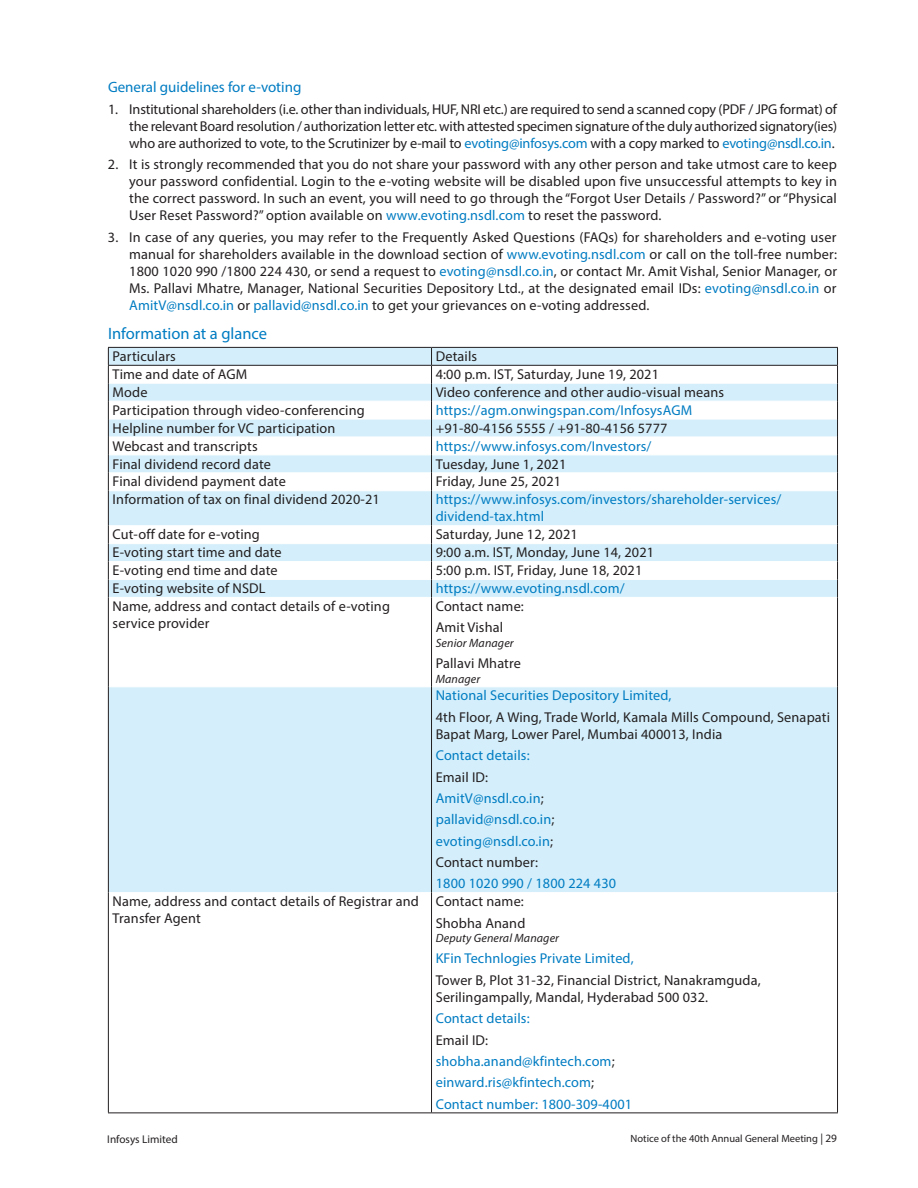
<style>
.page{position:relative;width:918px;height:1188px;background:#fff}
.page>*{position:absolute;margin:0;border:0;box-sizing:border-box;transform-origin:0 0}
.t1{font:16.5px "Myriad Pro";color:#007cc2}
.t2{font:15px "Myriad Pro";color:#007cc2}
.t3{font:14.25px/17.1px "Myriad Pro";letter-spacing:.01em;color:#231f20}
.t4{font:14.25px/21.3px "Myriad Pro";letter-spacing:.01em;color:#007cc2}
.t5{font:italic 12px "Myriad Pro";letter-spacing:.01em;color:#231f20}
.t6{font:11.25px "Myriad Pro";color:#231f20}
.t7{font:10.5px "Myriad Pro";color:#231f20}
.s1{color:#007cc2}
.s2{color:#231f20}
.s3{font-size:11.25px}
</style>
<div class="page">
<svg style="left:109px;top:348px;width:728px;height:544px;fill:#d4effb"></svg>
<hr style="left:108px;top:365px;width:324px;height:1px;background:#231f20">
<hr style="left:432px;top:365px;width:406px;height:1px;background:#231f20">
<hr style="left:109px;top:383px;width:322px;height:1px;background:#fff">
<hr style="left:432px;top:383px;width:405px;height:1px;background:#fff">
<hr style="left:109px;top:401px;width:322px;height:1px;background:#fff">
<hr style="left:432px;top:401px;width:405px;height:1px;background:#fff">
<hr style="left:109px;top:419px;width:322px;height:1px;background:#fff">
<hr style="left:432px;top:419px;width:405px;height:1px;background:#fff">
<hr style="left:109px;top:437px;width:322px;height:1px;background:#fff">
<hr style="left:432px;top:437px;width:405px;height:1px;background:#fff">
<hr style="left:109px;top:455px;width:322px;height:1px;background:#fff">
<hr style="left:432px;top:455px;width:405px;height:1px;background:#fff">
<hr style="left:109px;top:472px;width:322px;height:1px;background:#fff">
<hr style="left:432px;top:472px;width:405px;height:1px;background:#fff">
<hr style="left:109px;top:490px;width:322px;height:1px;background:#fff">
<hr style="left:432px;top:490px;width:405px;height:1px;background:#fff">
<hr style="left:109px;top:525px;width:322px;height:1px;background:#fff">
<hr style="left:432px;top:525px;width:405px;height:1px;background:#fff">
<hr style="left:109px;top:543px;width:322px;height:1px;background:#fff">
<hr style="left:432px;top:543px;width:405px;height:1px;background:#fff">
<hr style="left:109px;top:561px;width:322px;height:1px;background:#fff">
<hr style="left:432px;top:561px;width:405px;height:1px;background:#fff">
<hr style="left:109px;top:579px;width:322px;height:1px;background:#fff">
<hr style="left:432px;top:579px;width:405px;height:1px;background:#fff">
<hr style="left:109px;top:597px;width:322px;height:1px;background:#fff">
<hr style="left:432px;top:597px;width:405px;height:1px;background:#fff">
<hr style="left:109px;top:686px;width:322px;height:1px;background:#fff">
<hr style="left:432px;top:686px;width:405px;height:1px;background:#fff">
<hr style="left:108px;top:491px;width:1px;height:35px;background:#231f20">
<hr style="left:431px;top:491px;width:1px;height:35px;background:#231f20">
<hr style="left:837px;top:491px;width:1px;height:35px;background:#231f20">
<svg style="left:108px;top:526px;width:1px;height:71px"></svg>
<svg style="left:431px;top:526px;width:1px;height:71px"></svg>
<svg style="left:837px;top:526px;width:1px;height:71px"></svg>
<hr style="left:108px;top:597px;width:1px;height:90px;background:#231f20">
<hr style="left:431px;top:597px;width:1px;height:90px;background:#231f20">
<hr style="left:837px;top:597px;width:1px;height:90px;background:#231f20">
<hr style="left:108px;top:687px;width:1px;height:206px;background:#231f20">
<hr style="left:431px;top:687px;width:1px;height:206px;background:#231f20">
<hr style="left:837px;top:687px;width:1px;height:206px;background:#231f20">
<hr style="left:108px;top:347px;width:324px;height:1px;background:#231f20">
<svg style="left:108px;top:348px;width:1px;height:143px"></svg>
<hr style="left:432px;top:347px;width:406px;height:1px;background:#231f20">
<svg style="left:431px;top:348px;width:1px;height:143px"></svg>
<svg style="left:837px;top:348px;width:1px;height:143px"></svg>
<hr style="left:108px;top:893px;width:1px;height:220px;background:#231f20">
<hr style="left:431px;top:893px;width:1px;height:220px;background:#231f20">
<hr style="left:837px;top:893px;width:1px;height:220px;background:#231f20">
<hr style="left:108px;top:1113px;width:324px;height:1px;background:#231f20">
<hr style="left:432px;top:1113px;width:406px;height:1px;background:#231f20">
<p class="t2" style="left:108px;top:78px;width:195px">General guidelines for e-voting</p>
<p class="t3" style="left:129px;top:100px;width:710px;text-align:justify;text-indent:-21px">1. Institutional shareholders (i.e. other than individuals, HUF, NRI etc.) are required to send a scanned copy (PDF / JPG format) of the relevant Board resolution / authorization letter etc. with attested specimen signature of the duly authorized signatory(ies) who are authorized to vote, to the Scrutinizer by e-mail to <span class="s1">evoting@infosys.com</span> with a copy marked to <span class="s1">evoting@nsdl.co.in</span>.</p>
<p class="t3" style="left:129px;top:156px;width:709px;text-align:justify;text-indent:-21px">2. It is strongly recommended that you do not share your password with any other person and take utmost care to keep your password confidential. Login to the e-voting website will be disabled upon five unsuccessful attempts to key in the correct password. In such an event, you will need to go through the “Forgot User Details / Password?” or “Physical User Reset Password?” option available on <span class="s1">www.evoting.nsdl.com</span> to reset the password.</p>
<p class="t3" style="left:129px;top:228px;width:709px;text-align:justify;text-indent:-21px">3. In case of any queries, you may refer to the Frequently Asked Questions (FAQs) for shareholders and e-voting user manual for shareholders available in the download section of <span class="s1">www.evoting.nsdl.com</span> or call on the toll-free number:<br>1800 1020 990 /1800 224 430, or send a request to <span class="s1">evoting@nsdl.co.in</span>, or contact Mr. Amit Vishal, Senior Manager, or Ms. Pallavi Mhatre, Manager, National Securities Depository Ltd., at the designated email IDs: <span class="s1">evoting@nsdl.co.in</span> or <span class="s1">AmitV@nsdl.co.in</span> or <span class="s1">pallavid@nsdl.co.in</span> to get your grievances on e-voting addressed.</p>
<p class="t1" style="left:108px;top:323px;width:161px">Information at a glance</p>
<p class="t3" style="left:113px;top:348px;width:65px">Particulars</p>
<p class="t3" style="left:436px;top:348px;width:43px">Details</p>
<p class="t3" style="left:113px;top:365px;width:136px">Time and date of AGM</p>
<p class="t3" style="left:436px;top:365px;width:225px">4:00 p.m. IST, Saturday, June 19, 2021</p>
<p class="t3" style="left:113px;top:383px;width:36px">Mode</p>
<p class="t3" style="left:436px;top:383px;width:290px">Video conference and other audio-visual means</p>
<p class="t3" style="left:113px;top:401px;width:254px">Participation through video-conferencing</p>
<p class="t4" style="left:436px;top:399px;width:258px">https://agm.onwingspan.com/InfosysAGM</p>
<p class="t3" style="left:113px;top:419px;width:224px">Helpline number for VC participation</p>
<p class="t3" style="left:436px;top:419px;width:233px">+91-80-4156 5555 / +91-80-4156 5777</p>
<p class="t3" style="left:113px;top:437px;width:147px">Webcast and transcripts</p>
<p class="t4" style="left:436px;top:435px;width:217px">https://www.infosys.com/Investors/</p>
<p class="t3" style="left:113px;top:455px;width:160px">Final dividend record date</p>
<p class="t3" style="left:436px;top:455px;width:132px">Tuesday, June 1, 2021</p>
<p class="t3" style="left:113px;top:473px;width:175px">Final dividend payment date</p>
<p class="t3" style="left:436px;top:473px;width:127px">Friday, June 25, 2021</p>
<p class="t3" style="left:113px;top:491px;width:269px">Information of tax on final dividend 2020-21</p>
<p class="t4" style="left:436px;top:491px;width:347px;line-height:17.1px">https://www.infosys.com/investors/shareholder-services/ dividend-tax.html</p>
<p class="t3" style="left:113px;top:526px;width:149px">Cut-off date for e-voting</p>
<p class="t3" style="left:436px;top:526px;width:144px">Saturday, June 12, 2021</p>
<p class="t3" style="left:113px;top:544px;width:171px">E-voting start time and date</p>
<p class="t3" style="left:436px;top:544px;width:220px">9:00 a.m. IST, Monday, June 14, 2021</p>
<p class="t3" style="left:113px;top:562px;width:167px">E-voting end time and date</p>
<p class="t3" style="left:436px;top:562px;width:208px">5:00 p.m. IST, Friday, June 18, 2021</p>
<p class="t3" style="left:113px;top:580px;width:155px">E-voting website of NSDL</p>
<p class="t4" style="left:436px;top:577px;width:190px">https://www.evoting.nsdl.com/</p>
<p class="t3" style="left:113px;top:597px;width:279px">Name, address and contact details of e-voting service provider</p>
<p class="t3" style="left:436px;top:595px;width:90px;line-height:21.3px">Contact name:<br>Amit Vishal</p>
<p class="t5" style="left:436px;top:635px;width:79px">Senior Manager</p>
<p class="t3" style="left:436px;top:655px;width:87px">Pallavi Mhatre</p>
<p class="t5" style="left:436px;top:671px;width:46px">Manager</p>
<p class="t4" style="left:436px;top:685px;width:237px">National Securities Depository Limited,</p>
<p class="t3" style="left:436px;top:708px;width:396px">4th Floor, A Wing, Trade World, Kamala Mills Compound, Senapati<br>Bapat Marg, Lower Parel, Mumbai 400013, India</p>
<p class="t4" style="left:436px;top:745px;width:95px">Contact details:</p>
<p class="t4" style="left:436px;top:766px;width:120px"><span class="s2">Email ID:<br></span>AmitV@nsdl.co.in<span class="s2">; </span>pallavid@nsdl.co.in<span class="s2">; </span>evoting@nsdl.co.in<span class="s2">;<br>Contact number:</span></p>
<p class="t4" style="left:436px;top:873px;width:182px">1800 1020 990 / 1800 224 430</p>
<p class="t3" style="left:113px;top:893px;width:308px">Name, address and contact details of Registrar and<br>Transfer Agent</p>
<p class="t3" style="left:436px;top:891px;width:91px;line-height:21.3px">Contact name:<br>Shobha Anand</p>
<p class="t5" style="left:436px;top:931px;width:125px">Deputy General Manager</p>
<p class="t4" style="left:436px;top:948px;width:199px">KFin Technlogies Private Limited,</p>
<p class="t3" style="left:436px;top:971px;width:327px">Tower B, Plot 31-32, Financial District, Nanakramguda,<br>Serilingampally, Mandal, Hyderabad 500 032.</p>
<p class="t4" style="left:436px;top:1008px;width:95px">Contact details:</p>
<p class="t4" style="left:436px;top:1029px;width:198px"><span class="s2">Email ID: </span>shobha.anand@kfintech.com<span class="s2">; </span>einward.ris@kfintech.com<span class="s2">;<br></span>Contact number: 1800-309-4001</p>
<p class="t6" style="left:107px;top:1132px;width:72px">Infosys Limited</p>
<p class="t7" style="left:631px;top:1132px;width:208px">Notice of the 40th Annual General Meeting <span class="s3">| 29</span></p>
</div>
